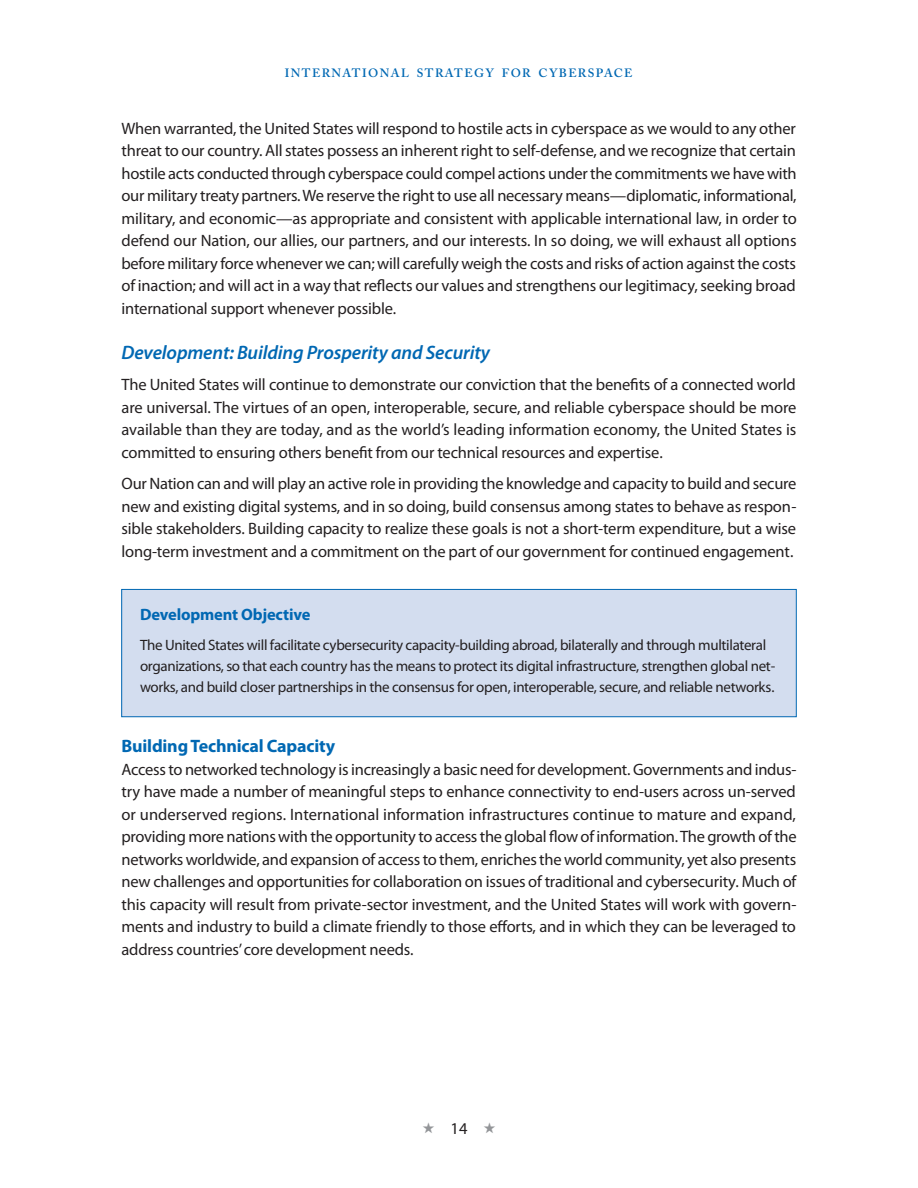
<style>
.page{position:relative;width:918px;height:1188px;background:#fff}
.page>*{position:absolute;margin:0;border:0;box-sizing:border-box;transform-origin:0 0}
.Head_Level_3{font:italic 600 19.5px "Myriad Pro";letter-spacing:-.01em;color:#0168b3}
.Head_Level_4{font:700 18px "Myriad Pro";letter-spacing:-.01em;color:#0168b3}
.Text{font:16.5px/22.5px "Myriad Pro";letter-spacing:-.01em;color:#231f20;text-align:justify}
.t1{font:700 16.5px "Myriad Pro";letter-spacing:-.01em;color:#0168b3}
.t2{font:15px/21px "Myriad Pro";letter-spacing:-.02em;color:#231f20}
.t3{font:600 12px "Adobe Caslon Pro";letter-spacing:.12em;color:#0168b3}
.s1{color:#939598}
</style>
<div class="page">
<div style="left:122px;top:589px;width:674px;height:128px;background:#d3ddef"></div>
<div style="left:121px;top:589px;width:676px;height:128px;border:1px solid #0168b3"></div>
<p class="t3" style="left:285px;top:65px;width:349px">INTERNATI ONAL STRATEGY FOR CYB ERSPACE</p>
<p class="Text" style="left:122px;top:117px;width:677px">When warranted, the United States will respond to hostile acts in cyberspace as we would to any other threat to our country. All states possess an inherent right to self-defense, and we recognize that certain hostile acts conducted through cyberspace could compel actions under the commitments we have with our military treaty partners. We reserve the right to use all necessary means—diplomatic, informational, military, and economic—as appropriate and consistent with applicable international law, in order to defend our Nation, our allies, our partners, and our interests. In so doing, we will exhaust all options before military force whenever we can; will carefully weigh the costs and risks of action against the costs of inaction; and will act in a way that reflects our values and strengthens our legitimacy, seeking broad international support whenever possible.</p>
<p class="Head_Level_3" style="left:122px;top:340px;width:370px">Development: Building Prosperity and Security</p>
<p class="Text" style="left:122px;top:373px;width:677px">The United States will continue to demonstrate our conviction that the benefits of a connected world are universal. The virtues of an open, interoperable, secure, and reliable cyberspace should be more available than they are today, and as the world’s leading information economy, the United States is committed to ensuring others benefit from our technical resources and expertise.</p>
<p class="Text" style="left:122px;top:472px;width:677px">Our Nation can and will play an active role in providing the knowledge and capacity to build and secure new and existing digital systems, and in so doing, build consensus among states to behave as respon&shy;sible stakeholders. Building capacity to realize these goals is not a short-term expenditure, but a wise long-term investment and a commitment on the part of our government for continued engagement.</p>
<p class="t1" style="left:140px;top:604px;width:172px">Development Objective</p>
<p class="t2" style="left:140px;top:634px;width:637px">The United States will facilitate cybersecurity capacity-building abroad, bilaterally and through multilateral organizations, so that each country has the means to protect its digital infrastructure, strengthen global net&shy;works, and build closer partnerships in the consensus for open, interoperable, secure, and reliable networks.</p>
<p class="Head_Level_4" style="left:122px;top:735px;width:215px">Building Technical Capacity</p>
<p class="Text" style="left:122px;top:758px;width:677px">Access to networked technology is increasingly a basic need for development. Governments and indus&shy;try have made a number of meaningful steps to enhance connectivity to end-users across un-served or underserved regions. International information infrastructures continue to mature and expand, providing more nations with the opportunity to access the global flow of information. The growth of the networks worldwide, and expansion of access to them, enriches the world community, yet also presents new challenges and opportunities for collaboration on issues of traditional and cybersecurity. Much of this capacity will result from private-sector investment, and the United States will work with govern&shy;ments and industry to build a climate friendly to those efforts, and in which they can be leveraged to address countries’ core development needs.</p>
<p class="Text" style="left:422px;top:1117px;width:75px"><span class="s1">★</span>14<span class="s1">★</span></p>
</div>
